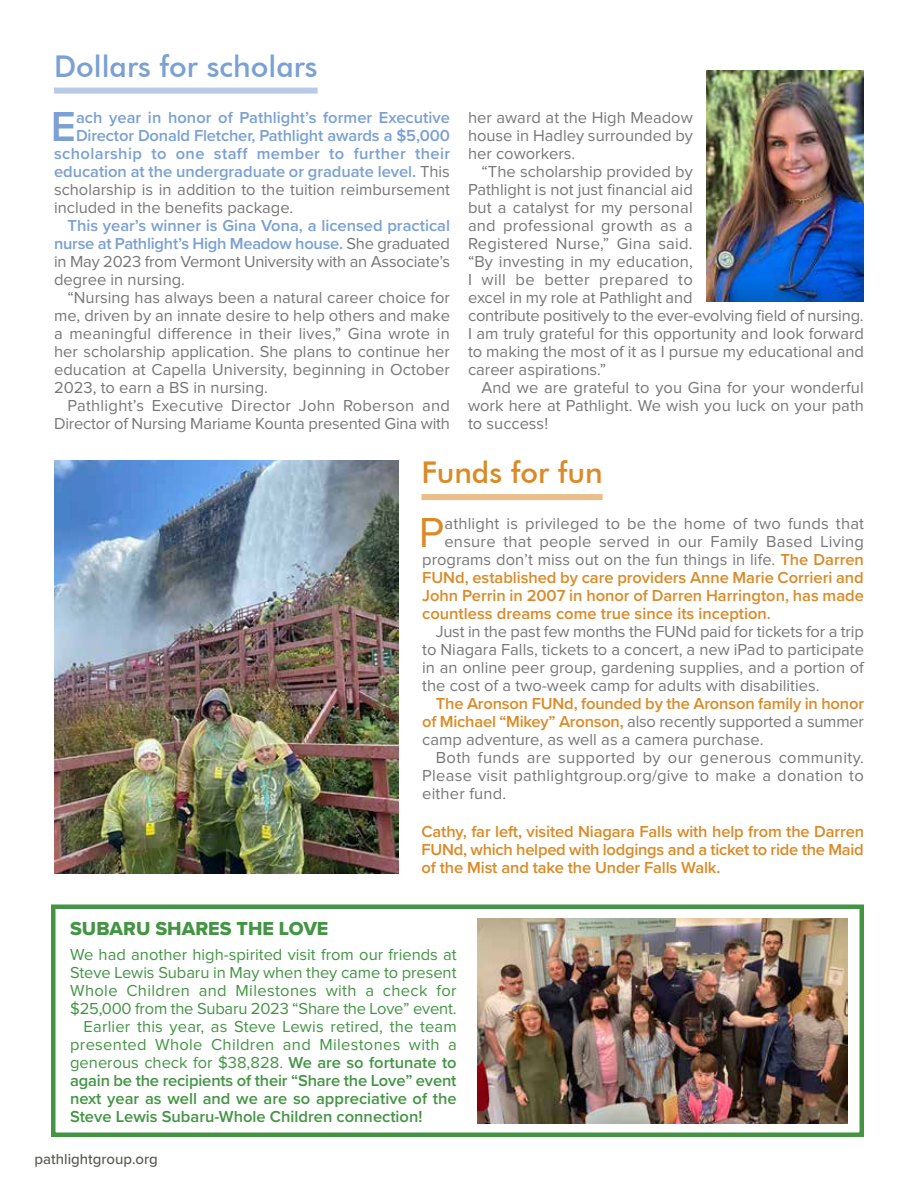
<style>
.page{position:relative;width:918px;height:1188px;background:#fff}
.page>*{position:absolute;margin:0;border:0;box-sizing:border-box;transform-origin:0 0}
.t1{font:600 43.5px "Proxima Nova";color:#7aa0d4}
.t2{font:43.5px "Proxima Nova";color:#db8a27}
.t3{font:500 30px "Futura BT";color:#7aa0d4}
.t4{font:500 30px "Futura BT";color:#db8a27}
.t5{font:19.5px "Proxima Nova Extrabld";color:#439544}
.t6{font:16.5px/18px "Proxima Nova";color:#777779;text-align:justify}
.t7{font:600 16.5px/18px "Proxima Nova";letter-spacing:-.005em;color:#db8a27;text-align:justify}
.t8{font:600 16.5px/18px "Proxima Nova";color:#7aa0d4;text-align:justify}
.t9{font:16.5px "Proxima Nova";color:#439544}
.t10{font:600 16.5px "Proxima Nova";color:#439544}
.t11{font:16.5px "Proxima Nova";letter-spacing:.02em;color:#439544}
.t12{font:600 16.5px "Proxima Nova";letter-spacing:.025em;color:#7aa0d4}
.t13{font:500 15px "Proxima Nova";color:#595954}
.s1{font-weight:400;color:#777779}
.s2{font-weight:600;color:#db8a27}
.s3{font-weight:600}
</style>
<div class="page">
<img style="left:706px;top:70px;width:158px;height:232px">
<img style="left:477px;top:918px;width:371px;height:205px">
<div style="left:54px;top:88px;width:264px;height:6px;background:#b8c9e8"></div>
<div style="left:51px;top:904px;width:813px;height:233px;border:4px solid #439544"></div>
<div style="left:422px;top:494px;width:181px;height:6px;background:#ebbe88"></div>
<img style="left:54px;top:460px;width:345px;height:413px">
<h2 class="t3" style="left:54px;top:48px;width:265px">Dollars for scholars</h2>
<h1 class="t1" style="left:51px;top:94px;width:27px">E</h1>
<p class="t8" style="left:76px;top:108px;width:376px">ach year in honor of Pathlight’s former Executive</p>
<p class="t8" style="left:76px;top:126px;width:376px">Director Donald Fletcher, Pathlight awards a $5,000</p>
<p class="t12" style="left:54px;top:141px;width:398px">scholarship to one staff member to further their</p>
<p class="t8" style="left:54px;top:162px;width:397px">education at the undergraduate or graduate level. <span class="s1">This</span></p>
<p class="t6" style="left:54px;top:181px;width:398px">scholarship is in addition to the tuition reimbursement</p>
<p class="t6" style="left:54px;top:199px;width:241px">included in the benefits package.</p>
<p class="t8" style="left:54px;top:216px;width:398px;text-indent:13px">This year’s winner is Gina Vona, a licensed practical nurse at Pathlight’s High Meadow house. <span class="s1">She graduated in May 2023 from Vermont University with an Associate’s degree in nursing.</span></p>
<p class="t6" style="left:54px;top:289px;width:398px;text-indent:13px">“Nursing has always been a natural career choice for me, driven by an innate desire to help others and make a meaningful difference in their lives,” Gina wrote in her scholarship application. She plans to continue her education at Capella University, beginning in October 2023, to earn a BS in nursing.</p>
<p class="t6" style="left:54px;top:397px;width:398px;text-align:right">Pathlight’s Executive Director John Roberson and<br>Director of Nursing Mariame Kounta presented Gina with</p>
<p class="t6" style="left:468px;top:109px;width:226px">her award at the High Meadow house in Hadley surrounded by her coworkers.</p>
<p class="t6" style="left:468px;top:163px;width:398px;text-align:left;text-indent:13px">“The scholarship provided by<br>Pathlight is not just financial aid<br>but a catalyst for my personal<br>and professional growth as a<br>Registered Nurse,” Gina said.<br>“By investing in my education,<br>I will be better prepared to<br>excel in my role at Pathlight and<br>contribute positively to the ever-evolving field of nursing.<br>I am truly grateful for this opportunity and look forward to making the most of it as I pursue my educational and career aspirations.”</p>
<p class="t6" style="left:468px;top:379px;width:397px;text-indent:13px">And we are grateful to you Gina for your wonderful work here at Pathlight. We wish you luck on your path to success!</p>
<h2 class="t4" style="left:422px;top:454px;width:183px">Funds for fun</h2>
<h1 class="t2" style="left:419px;top:513px;width:27px">P</h1>
<p class="t6" style="left:444px;top:515px;width:421px">athlight is privileged to be the home of two funds that</p>
<p class="t6" style="left:444px;top:533px;width:421px">ensure that people served in our Family Based Living</p>
<p class="t6" style="left:422px;top:551px;width:443px">programs don’t miss out on the fun things in life. <span class="s2">The Darren</span></p>
<p class="t7" style="left:422px;top:568px;width:443px">FUNd, established by care providers Anne Marie Corrieri and</p>
<p class="t7" style="left:422px;top:586px;width:443px">John Perrin in 2007 in honor of Darren Harrington, has made</p>
<p class="t7" style="left:422px;top:604px;width:350px">countless dreams come true since its inception.</p>
<p class="t6" style="left:422px;top:623px;width:443px;text-indent:13px">Just in the past few months the FUNd paid for tickets for a trip to Niagara Falls, tickets to a concert, a new iPad to participate in an online peer group, gardening supplies, and a portion of the cost of a two-week camp for adults with disabilities.</p>
<p class="t7" style="left:422px;top:694px;width:443px;text-indent:13px">The Aronson FUNd, founded by the Aronson family in honor of Michael “Mikey” Aronson, <span class="s1">also recently supported a summer camp adventure, as well as a camera purchase.</span></p>
<p class="t6" style="left:422px;top:749px;width:443px;text-indent:13px">Both funds are supported by our generous community.<br>Please visit pathlightgroup.org/give to make a donation to either fund.</p>
<p class="t7" style="left:422px;top:822px;width:444px">Cathy, far left, visited Niagara Falls with help from the Darren FUNd, which helped with lodgings and a ticket to ride the Maid of the Mist and take the Under Falls Walk.</p>
<p class="t5" style="left:70px;top:914px;width:260px">SUBARU SHARES THE LOVE</p>
<p class="t9" style="left:70px;top:947px;width:388px">We had another high-spirited visit from our friends at</p>
<p class="t9" style="left:70px;top:965px;width:388px">Steve Lewis Subaru in May when they came to present</p>
<p class="t11" style="left:70px;top:983px;width:388px">Whole Children and Milestones with a check for</p>
<p class="t9" style="left:70px;top:1001px;width:388px">$25,000 from the Subaru 2023 “Share the Love” event.</p>
<p class="t9" style="left:84px;top:1019px;width:375px">Earlier this year, as Steve Lewis retired, the team</p>
<p class="t11" style="left:70px;top:1037px;width:388px">presented Whole Children and Milestones with a</p>
<p class="t9" style="left:70px;top:1055px;width:388px">generous check for $38,828. <span class="s3">We are so fortunate to</span></p>
<p class="t10" style="left:70px;top:1068px;width:388px">again be the recipients of their “Share the Love” event</p>
<p class="t10" style="left:70px;top:1086px;width:388px">next year as well and we are so appreciative of the</p>
<p class="t10" style="left:70px;top:1104px;width:354px">Steve Lewis Subaru-Whole Children connection!</p>
<p class="t13" style="left:35px;top:1148px;width:125px">pathlightgroup.org</p>
</div>
